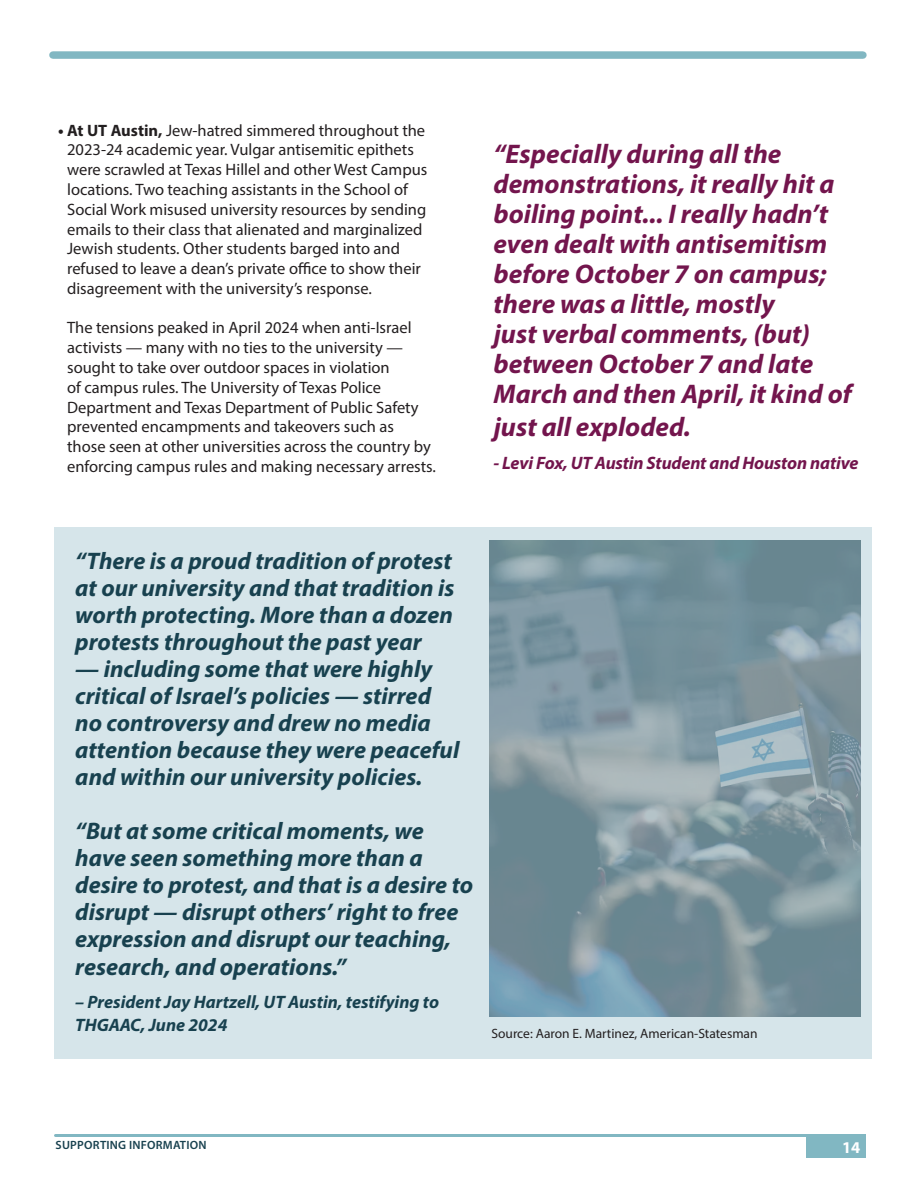
<style>
.page{position:relative;width:918px;height:1188px;background:#fff}
.page>*{position:absolute;margin:0;border:0;box-sizing:border-box;transform-origin:0 0}
.t1{font:italic 700 27px/30px "Myriad Pro";color:#73154d}
.t2{font:italic 700 24px/27px "Myriad Pro";color:#18414f}
.t3{font:italic 700 18px/22.5px "Myriad Pro";color:#18414f}
.t4{font:italic 700 18px "Myriad Pro";letter-spacing:-.01em;color:#73154d}
.t5{font:16.5px/19.8px "Myriad Pro";color:#231f20}
.t6{font:700 16.5px "Myriad Pro";color:#fff}
.t7{font:13.5px "Myriad Pro";color:#231f20}
.t8{font:600 12px "Myriad Pro";letter-spacing:.02em;color:#18414f}
.s1{font-weight:700}
</style>
<div class="page">
<div style="left:54px;top:528px;width:818px;height:531px;background:#d6e5ea"></div>
<hr style="left:56px;top:1134px;width:806px;height:3px;background:#81b7c2">
<div style="left:807px;top:1134px;width:59px;height:24px;background:#81b7c2"></div>
<div style="left:53px;top:51px;width:810px;height:8px;background:#81b7c2"></div>
<img style="left:489px;top:540px;width:372px;height:476px">
<p class="t5" style="left:67px;top:120px;width:362px;text-indent:-9px"><span class="s1">• At UT Austin,</span> Jew-hatred simmered throughout the 2023-24 academic year. Vulgar antisemitic epithets were scrawled at Texas Hillel and other West Campus locations. Two teaching assistants in the School of Social Work misused university resources by sending emails to their class that alienated and marginalized Jewish students. Other students barged into and refused to leave a dean’s private office to show their disagreement with the university’s response.</p>
<p class="t5" style="left:67px;top:318px;width:370px">The tensions peaked in April 2024 when anti-Israel activists — many with no ties to the university — sought to take over outdoor spaces in violation<br>of campus rules. The University of Texas Police Department and Texas Department of Public Safety prevented encampments and takeovers such as those seen at other universities across the country by enforcing campus rules and making necessary arrests.</p>
<p class="t1" style="left:494px;top:138px;width:360px">“Especially during all the demonstrations, it really hit a boiling point... I really hadn’t even dealt with antisemitism before October 7 on campus; there was a little, mostly<br>just verbal comments, (but) between October 7 and late<br>March and then April, it kind of</p>
<h1 class="t1" style="left:494px;top:411px;width:199px">just all exploded.</h1>
<p class="t4" style="left:494px;top:451px;width:367px">- Levi Fox, UT Austin Student and Houston native</p>
<h2 class="t2" style="left:75px;top:547px;width:381px;text-align:justify">“There is a proud tradition of protest at our university and that tradition is worth protecting. More than a dozen protests throughout the past year</h2>
<h2 class="t2" style="left:75px;top:655px;width:386px">— including some that were highly critical of Israel’s policies — stirred no controversy and drew no media attention because they were peaceful and within our university policies.</h2>
<h2 class="t2" style="left:75px;top:816px;width:400px">“But at some critical moments, we have seen something more than a desire to protest, and that is a desire to disrupt — disrupt others’ right to free expression and disrupt our teaching, research, and operations.”</h2>
<p class="t3" style="left:75px;top:990px;width:365px">– President Jay Hartzell, UT Austin, testifying to<br>THGAAC, June 2024</p>
<p class="t7" style="left:491px;top:1025px;width:268px">Source: Aaron E. Martinez, American-Statesman</p>
<p class="t8" style="left:56px;top:1138px;width:153px">SUPPORTING INFORMATION</p>
<p class="t6" style="left:842px;top:1136px;width:20px">14</p>
</div>
